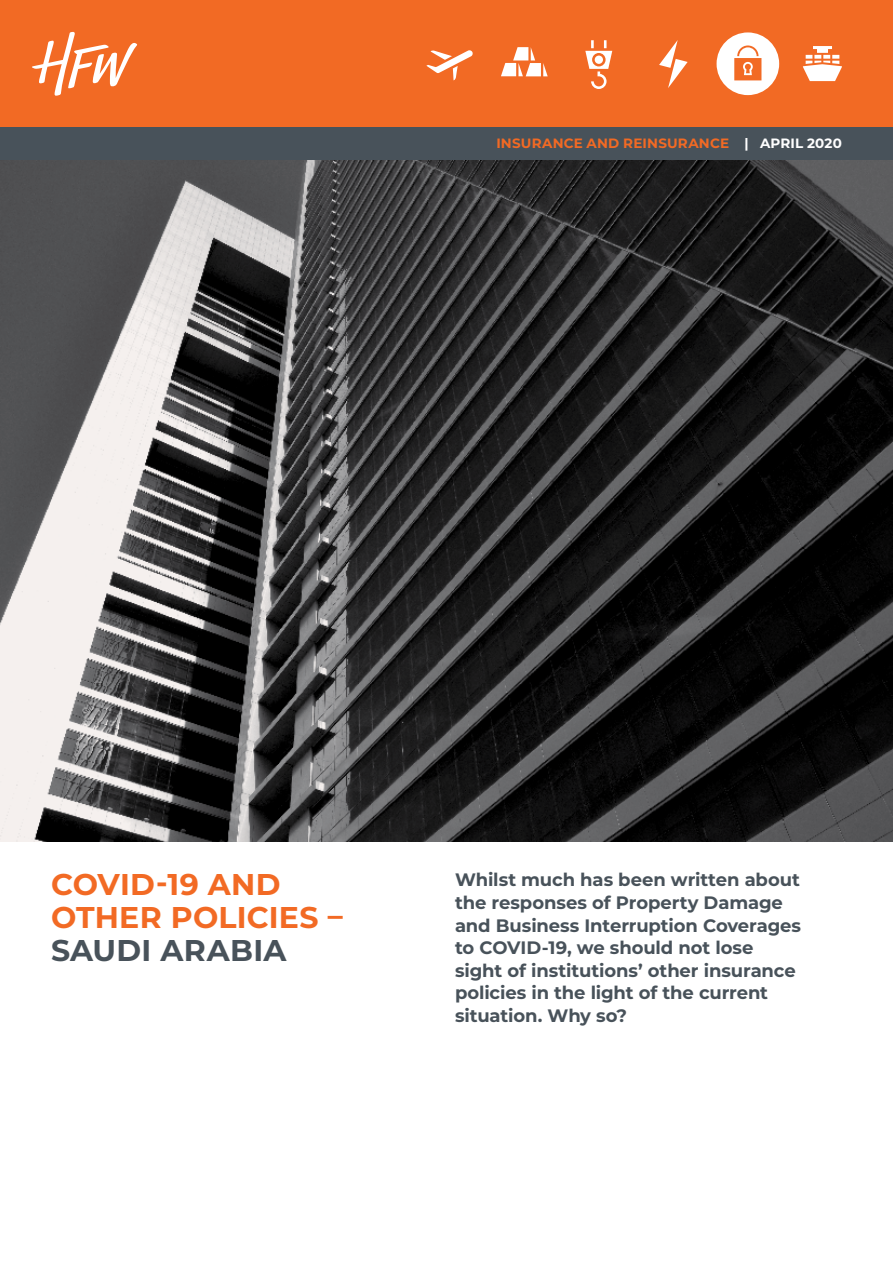
<style>
.page{position:relative;width:893px;height:1263px;background:#fff}
.page>*{position:absolute;margin:0;border:0;box-sizing:border-box;transform-origin:0 0}
.t1{font:700 30px/33px "Montserrat";letter-spacing:.005em;color:#f26a24}
.t2{font:700 30px "Montserrat";letter-spacing:.01em;color:#48525a}
.t3{font:700 18px/22.5px "Montserrat";letter-spacing:-.005em;color:#48525a}
.t4{font:700 13.5px "Montserrat";letter-spacing:.015em;color:#f26a24}
.s1{color:#fff}
</style>
<div class="page">
<div style="left:0;top:0;width:893px;height:128px;background:#f26a24"></div>
<img style="left:0;top:160px;width:893px;height:682px">
<svg style="left:32px;top:32px;width:105px;height:64px"></svg>
<svg style="left:803px;top:46px;width:39px;height:35px"></svg>
<div style="left:717px;top:32px;width:62px;height:63px;background:#fff;border-radius:50%"></div>
<svg style="left:585px;top:40px;width:27px;height:49px"></svg>
<svg style="left:426px;top:50px;width:47px;height:30px"></svg>
<svg style="left:659px;top:40px;width:29px;height:48px"></svg>
<svg style="left:734px;top:45px;width:27px;height:35px"></svg>
<div style="left:0;top:128px;width:893px;height:32px;background:#48525a"></div>
<svg style="left:501px;top:47px;width:47px;height:29px"></svg>
<p class="t4" style="left:496px;top:134px;width:347px">INSURANCE AND REINSURANCE <span class="s1">| APRIL 2020</span></p>
<h1 class="t1" style="left:51px;top:866px;width:293px">COVID-19 AND<br>OTHER POLICIES –</h1>
<h1 class="t2" style="left:51px;top:928px;width:237px">SAUDI ARABIA</h1>
<p class="t3" style="left:455px;top:868px;width:348px">Whilst much has been written about the responses of Property Damage and Business Interruption Coverages to COVID-19, we should not lose sight of institutions’ other insurance policies in the light of the current situation. Why so?</p>
</div>
